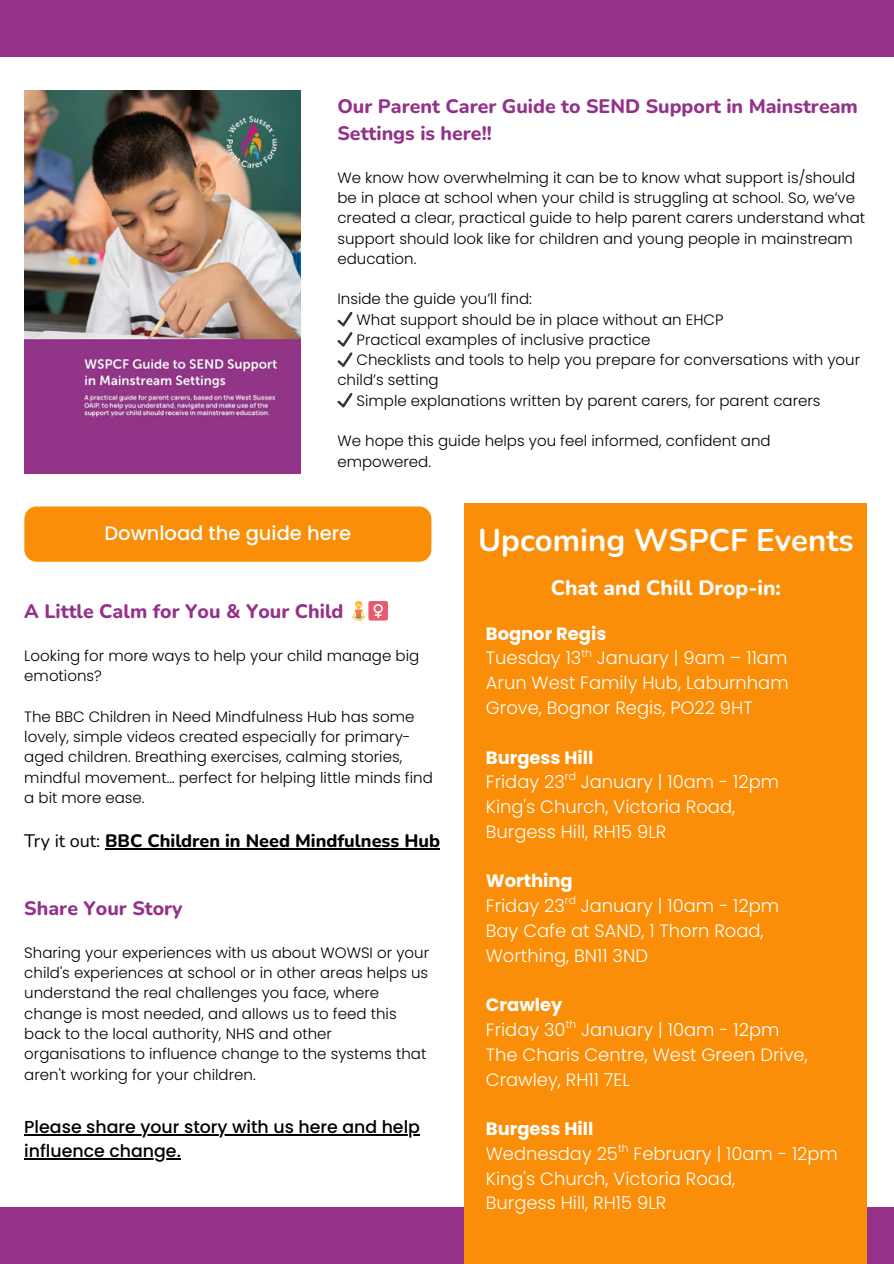
<style>
.page{position:relative;width:894px;height:1264px;background:#fff}
.page>*{position:absolute;margin:0;border:0;box-sizing:border-box;transform-origin:0 0}
.t1{font:700 31.2px "Nunito";color:#fff}
.t2{font:800 20.85px "Nunito";color:#fff}
.t3{font:800 19.5px/27px "Nunito";color:#94328a}
.t4{font:500 19.5px "Poppins";color:#fff}
.t5{font:800 18px "Nunito";color:#000}
.t6{font:300 17.85px/24.8px "Poppins";color:#fff}
.t7{font:700 17.85px "Poppins";color:#fff}
.t8{font:500 17.4px/23.9px "Poppins";color:#000}
.t9{font:300 15px/20.2px "Poppins";color:#000}
.t10{font:300 10.8px "Poppins";color:#fff}
.s1{font-weight:400}
.s2{font-weight:700}
</style>
<div class="page">
<div style="left:0;top:0;width:893px;height:56px;background:#94328a"></div>
<div style="left:0;top:1207px;width:893px;height:56px;background:#94328a"></div>
<div style="left:464px;top:503px;width:402px;height:760px;background:#fa8e08"></div>
<div style="left:24px;top:506px;width:407px;height:55px;background:#fa8e08"></div>
<img style="left:24px;top:91px;width:276px;height:382px">
<hr style="left:105px;top:848px;width:335px;height:1px;background:#000">
<hr style="left:24px;top:1134px;width:396px;height:1px;background:#000">
<hr style="left:24px;top:1157px;width:157px;height:2px;background:#000">
<h3 class="t3" style="left:337px;top:93px;width:522px">Our Parent Carer Guide to SEND Support in Mainstream<br>Settings is here!!</h3>
<p class="t9" style="left:337px;top:167px;width:529px">We know how overwhelming it can be to know what support is/should be in place at school when your child is struggling at school. So, we’ve created a clear, practical guide to help parent carers understand what support should look like for children and young people in mainstream education.</p>
<p class="t9" style="left:337px;top:289px;width:196px">Inside the guide you’ll find:</p>
<p class="t9" style="left:356px;top:309px;width:368px">What support should be in place without an EHCP</p>
<p class="t9" style="left:356px;top:329px;width:295px">Practical examples of inclusive practice</p>
<p class="t9" style="left:356px;top:350px;width:505px">Checklists and tools to help you prepare for conversations with your</p>
<p class="t9" style="left:337px;top:370px;width:103px">child’s setting</p>
<p class="t9" style="left:356px;top:390px;width:465px">Simple explanations written by parent carers, for parent carers</p>
<p class="t9" style="left:337px;top:431px;width:434px">We hope this guide helps you feel informed, confident and empowered.</p>
<h3 class="t4" style="left:104px;top:519px;width:248px">Download the guide here</h3>
<h3 class="t3" style="left:24px;top:598px;width:320px">A Little Calm for You &amp; Your Child</h3>
<p class="t9" style="left:24px;top:645px;width:396px">Looking for more ways to help your child manage big emotions?</p>
<p class="t9" style="left:24px;top:706px;width:410px">The BBC Children in Need Mindfulness Hub has some lovely, simple videos created especially for primary&shy;aged children. Breathing exercises, calming stories, mindful movement… perfect for helping little minds find a bit more ease.</p>
<p class="t5" style="left:24px;top:828px;width:417px"><span class="s1">Try it out:</span> BBC Children in Need Mindfulness Hub</p>
<h3 class="t3" style="left:24px;top:895px;width:160px">Share Your Story</h3>
<p class="t9" style="left:24px;top:942px;width:406px">Sharing your experiences with us about WOWSI or your child's experiences at school or in other areas helps us understand the real challenges you face, where change is most needed, and allows us to feed this back to the local authority, NHS and other organisations to influence change to the systems that aren't working for your children.</p>
<p class="t8" style="left:24px;top:1115px;width:397px">Please share your story with us here and help influence change.</p>
<h1 class="t1" style="left:478px;top:519px;width:377px">Upcoming WSPCF Events</h1>
<h2 class="t2" style="left:550px;top:574px;width:231px">Chat and Chill Drop-in:</h2>
<p class="t6" style="left:485px;top:621px;width:304px"><span class="s2">Bognor Regis<br></span>Tuesday 13<sup>th</sup> January | 9am – 11am<br>Arun West Family Hub, Laburnham<br>Grove, Bognor Regis, PO22 9HT</p>
<p class="t6" style="left:485px;top:745px;width:295px"><span class="s2">Burgess Hill<br></span>Friday 23<sup>rd</sup> January | 10am - 12pm<br>King's Church, Victoria Road,<br>Burgess Hill, RH15 9LR</p>
<p class="t6" style="left:485px;top:868px;width:295px"><span class="s2">Worthing<br></span>Friday 23<sup>rd</sup> January | 10am - 12pm<br>Bay Cafe at SAND, 1 Thorn Road,<br>Worthing, BN11 3ND</p>
<p class="t6" style="left:485px;top:992px;width:323px"><span class="s2">Crawley<br></span>Friday 30<sup>th</sup> January | 10am - 12pm<br>The Charis Centre, West Green Drive,<br>Crawley, RH11 7EL</p>
<p class="t7" style="left:485px;top:1116px;width:109px">Burgess Hill</p>
<p class="t6" style="left:485px;top:1141px;width:353px">Wednesday 25 February | 10am - 12pm<br>King's Church, Victoria Road,</p>
<p class="t10" style="left:617px;top:1140px;width:12px">th</p>
<p class="t6" style="left:485px;top:1190px;width:182px">Burgess Hill, RH15 9LR</p>
</div>
